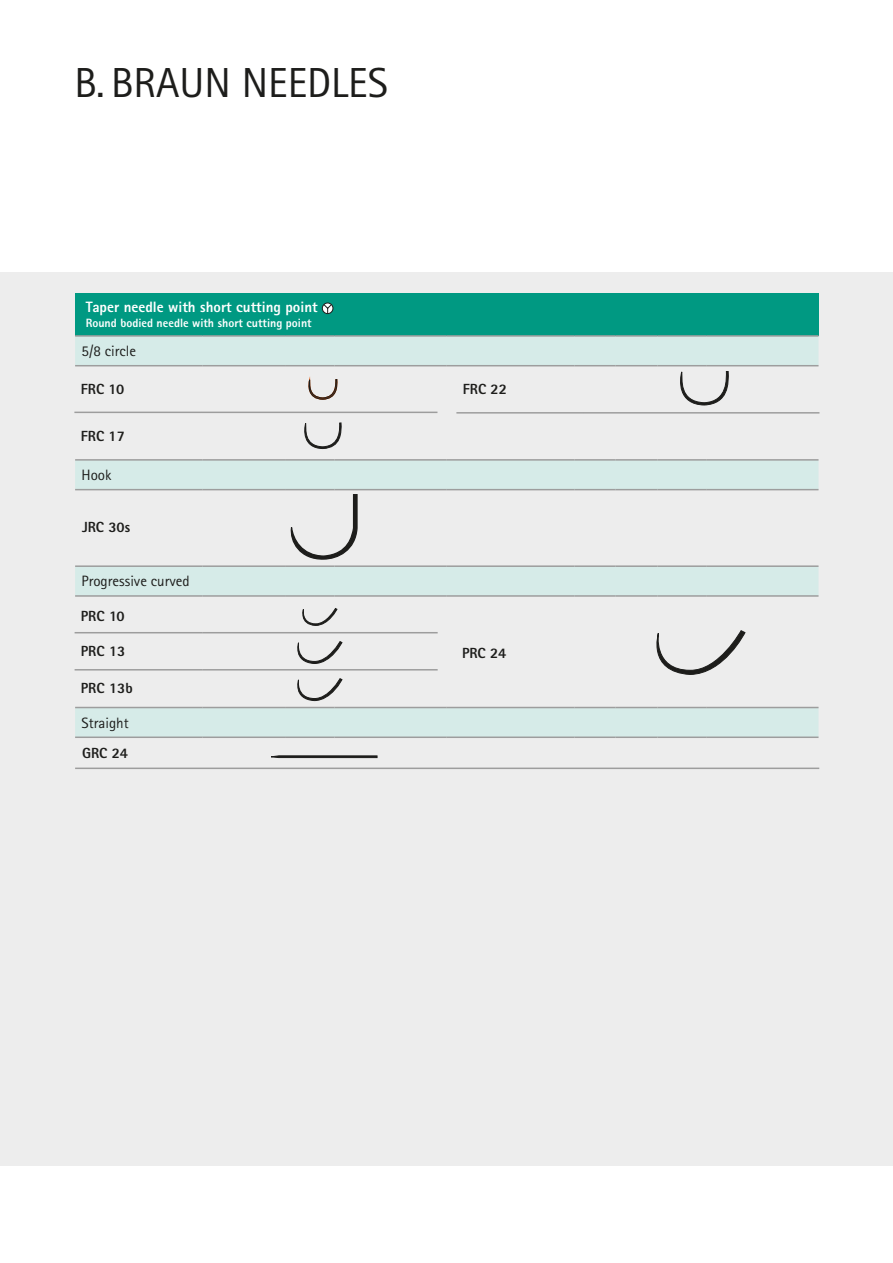
<style>
.page{position:relative;width:893px;height:1263px;background:#fff}
.page>*{position:absolute;margin:0;border:0;box-sizing:border-box;transform-origin:0 0}
.t1{font:42px "Rotis Sans Serif Pro";color:#1d1d1b}
.t2{font:15px "Rotis Sans Serif Pro";color:#1d1d1b}
.t3{font:800 15px "Rotis Sans Serif Pro";color:#fff}
.t4{font:800 14.7px "Rotis Sans Serif Pro";color:#1d1d1b}
.t5{font:800 12px "Rotis Sans Serif Pro";color:#fff}
</style>
<div class="page">
<div style="left:0;top:272px;width:893px;height:893px;background:#ededed"></div>
<hr style="left:74px;top:412px;width:128px;height:1px;background:#9d9d9d">
<hr style="left:202px;top:412px;width:235px;height:1px;background:#9d9d9d">
<svg style="left:304px;top:422px;width:37px;height:27px"></svg>
<svg style="left:271px;top:755px;width:107px;height:3px"></svg>
<hr style="left:202px;top:632px;width:236px;height:1px;background:#9d9d9d">
<hr style="left:202px;top:669px;width:236px;height:1px;background:#9d9d9d">
<hr style="left:75px;top:632px;width:127px;height:1px;background:#9d9d9d">
<hr style="left:75px;top:669px;width:127px;height:1px;background:#9d9d9d">
<svg style="left:302px;top:608px;width:35px;height:18px"></svg>
<svg style="left:297px;top:642px;width:46px;height:22px"></svg>
<svg style="left:297px;top:679px;width:46px;height:22px"></svg>
<svg style="left:656px;top:631px;width:90px;height:44px"></svg>
<hr style="left:75px;top:595px;width:128px;height:2px;background:#9d9d9d">
<hr style="left:203px;top:595px;width:41px;height:2px;background:#9d9d9d">
<hr style="left:244px;top:595px;width:42px;height:2px;background:#9d9d9d">
<hr style="left:286px;top:595px;width:48px;height:2px;background:#9d9d9d">
<hr style="left:334px;top:595px;width:113px;height:2px;background:#9d9d9d">
<hr style="left:447px;top:595px;width:127px;height:2px;background:#9d9d9d">
<hr style="left:574px;top:595px;width:42px;height:2px;background:#9d9d9d">
<hr style="left:616px;top:595px;width:42px;height:2px;background:#9d9d9d">
<hr style="left:658px;top:595px;width:48px;height:2px;background:#9d9d9d">
<hr style="left:706px;top:595px;width:112px;height:2px;background:#9d9d9d">
<svg style="left:75px;top:461px;width:743px;height:135px"></svg>
<hr style="left:75px;top:489px;width:128px;height:1px;background:#9d9d9d">
<hr style="left:203px;top:489px;width:41px;height:1px;background:#9d9d9d">
<hr style="left:244px;top:489px;width:42px;height:1px;background:#9d9d9d">
<hr style="left:286px;top:489px;width:48px;height:1px;background:#9d9d9d">
<hr style="left:334px;top:489px;width:113px;height:1px;background:#9d9d9d">
<hr style="left:447px;top:489px;width:127px;height:1px;background:#9d9d9d">
<hr style="left:574px;top:489px;width:42px;height:1px;background:#9d9d9d">
<hr style="left:616px;top:489px;width:42px;height:1px;background:#9d9d9d">
<hr style="left:658px;top:489px;width:48px;height:1px;background:#9d9d9d">
<hr style="left:706px;top:489px;width:112px;height:1px;background:#9d9d9d">
<hr style="left:75px;top:459px;width:128px;height:2px;background:#9d9d9d">
<hr style="left:203px;top:459px;width:41px;height:2px;background:#9d9d9d">
<hr style="left:244px;top:459px;width:42px;height:2px;background:#9d9d9d">
<hr style="left:286px;top:459px;width:48px;height:2px;background:#9d9d9d">
<hr style="left:334px;top:459px;width:113px;height:2px;background:#9d9d9d">
<hr style="left:447px;top:459px;width:127px;height:2px;background:#9d9d9d">
<hr style="left:574px;top:459px;width:42px;height:2px;background:#9d9d9d">
<hr style="left:616px;top:459px;width:42px;height:2px;background:#9d9d9d">
<hr style="left:658px;top:459px;width:48px;height:2px;background:#9d9d9d">
<hr style="left:706px;top:459px;width:112px;height:2px;background:#9d9d9d">
<div style="left:75px;top:708px;width:743px;height:28px;background:#d6ebe8"></div>
<hr style="left:75px;top:736px;width:128px;height:2px;background:#9d9d9d">
<hr style="left:203px;top:736px;width:41px;height:2px;background:#9d9d9d">
<hr style="left:244px;top:736px;width:42px;height:2px;background:#9d9d9d">
<hr style="left:286px;top:736px;width:48px;height:2px;background:#9d9d9d">
<hr style="left:334px;top:736px;width:113px;height:2px;background:#9d9d9d">
<hr style="left:447px;top:736px;width:127px;height:2px;background:#9d9d9d">
<hr style="left:574px;top:736px;width:42px;height:2px;background:#9d9d9d">
<hr style="left:616px;top:736px;width:42px;height:2px;background:#9d9d9d">
<hr style="left:658px;top:736px;width:48px;height:2px;background:#9d9d9d">
<hr style="left:706px;top:736px;width:112px;height:2px;background:#9d9d9d">
<hr style="left:75px;top:707px;width:128px;height:1px;background:#9d9d9d">
<hr style="left:203px;top:707px;width:41px;height:1px;background:#9d9d9d">
<hr style="left:244px;top:707px;width:42px;height:1px;background:#9d9d9d">
<hr style="left:286px;top:707px;width:48px;height:1px;background:#9d9d9d">
<hr style="left:334px;top:707px;width:113px;height:1px;background:#9d9d9d">
<hr style="left:447px;top:707px;width:127px;height:1px;background:#9d9d9d">
<hr style="left:574px;top:707px;width:42px;height:1px;background:#9d9d9d">
<hr style="left:616px;top:707px;width:42px;height:1px;background:#9d9d9d">
<hr style="left:658px;top:707px;width:48px;height:1px;background:#9d9d9d">
<hr style="left:706px;top:707px;width:112px;height:1px;background:#9d9d9d">
<div style="left:75px;top:293px;width:743px;height:43px;background:#009982"></div>
<hr style="left:75px;top:335px;width:128px;height:2px;background:#9d9d9d">
<hr style="left:203px;top:335px;width:41px;height:2px;background:#9d9d9d">
<hr style="left:244px;top:335px;width:42px;height:2px;background:#9d9d9d">
<hr style="left:286px;top:335px;width:48px;height:2px;background:#9d9d9d">
<hr style="left:334px;top:335px;width:113px;height:2px;background:#9d9d9d">
<hr style="left:447px;top:335px;width:127px;height:2px;background:#9d9d9d">
<hr style="left:574px;top:335px;width:42px;height:2px;background:#9d9d9d">
<hr style="left:616px;top:335px;width:42px;height:2px;background:#9d9d9d">
<hr style="left:658px;top:335px;width:48px;height:2px;background:#9d9d9d">
<hr style="left:706px;top:335px;width:112px;height:2px;background:#9d9d9d">
<div style="left:322px;top:303px;width:11px;height:11px;border:1px solid #1d1d1b;border-radius:50%"></div>
<svg style="left:323px;top:304px;width:9px;height:10px"></svg>
<hr style="left:75px;top:767px;width:744px;height:2px;background:#9d9d9d">
<hr style="left:456px;top:412px;width:128px;height:2px;background:#9d9d9d">
<hr style="left:584px;top:412px;width:235px;height:2px;background:#9d9d9d">
<svg style="left:75px;top:336px;width:743px;height:69px"></svg>
<h1 class="t1" style="left:74px;top:58px;width:315px">B. BRAUN NEEDLES</h1>
<p class="t3" style="left:86px;top:298px;width:233px">Taper needle with short cutting point</p>
<p class="t5" style="left:86px;top:316px;width:227px">Round bodied needle with short cutting point</p>
<p class="t2" style="left:81px;top:342px;width:56px">5/8 circle</p>
<p class="t4" style="left:81px;top:380px;width:45px">FRC 10</p>
<p class="t4" style="left:81px;top:426px;width:46px">FRC 17</p>
<p class="t2" style="left:81px;top:466px;width:31px">Hook</p>
<p class="t4" style="left:82px;top:518px;width:50px">JRC 30s</p>
<p class="t2" style="left:81px;top:572px;width:110px">Progressive curved</p>
<p class="t4" style="left:81px;top:606px;width:45px">PRC 10</p>
<p class="t4" style="left:81px;top:642px;width:46px">PRC 13</p>
<p class="t4" style="left:81px;top:679px;width:53px">PRC 13b</p>
<p class="t2" style="left:81px;top:714px;width:49px">Straight</p>
<p class="t4" style="left:82px;top:743px;width:48px">GRC 24</p>
<p class="t4" style="left:463px;top:380px;width:46px">FRC 22</p>
<p class="t4" style="left:462px;top:643px;width:46px">PRC 24</p>
</div>
